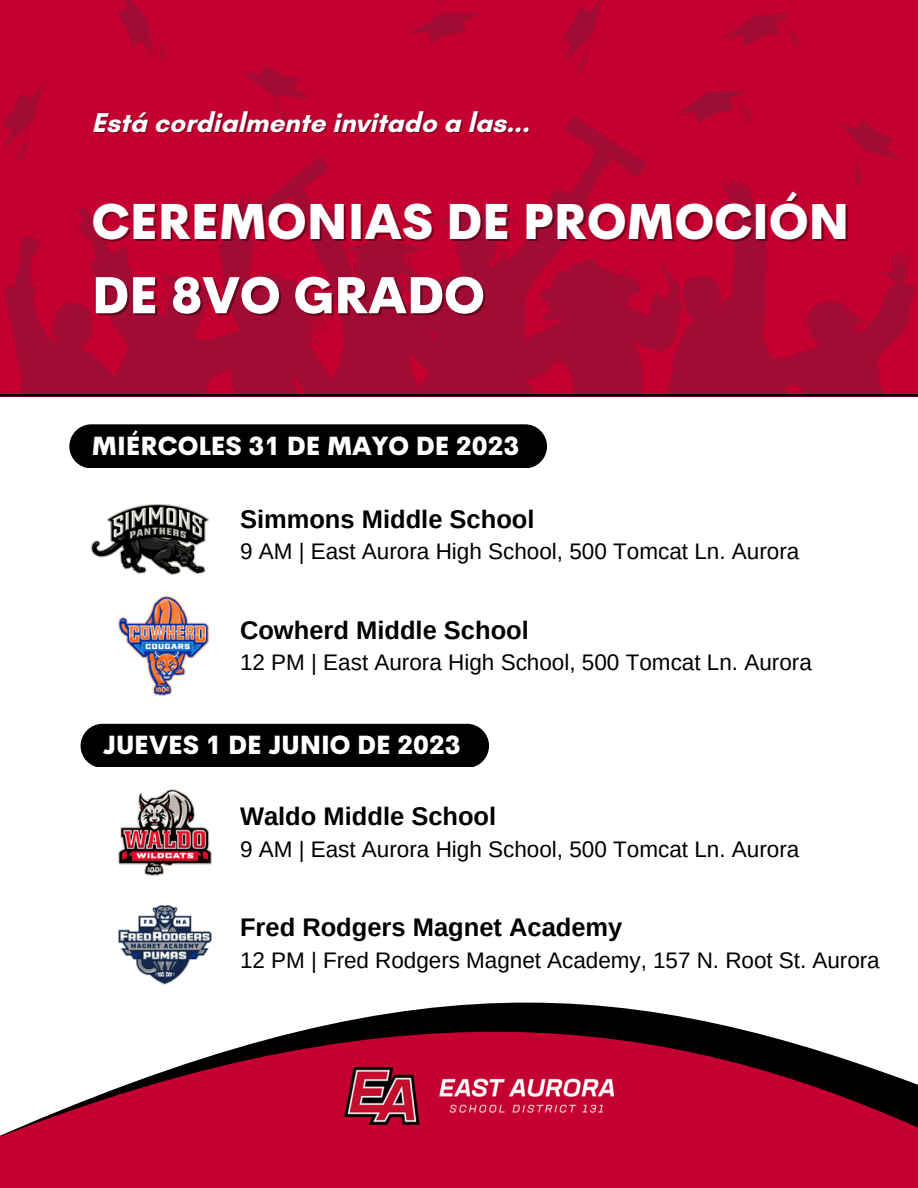
<style>
.page{position:relative;width:918px;height:1188px;background:#fff}
.page>*{position:absolute;margin:0;border:0;box-sizing:border-box;transform-origin:0 0}
.t1{font:800 50.25px "Cerebri Sans";color:#fff}
.t2{font:800 48.75px "Cerebri Sans";color:#fff}
.t3{font:700 27.75px "Glacial Indifference";color:#fff}
.t4{font:700 25.5px "Arimo";color:#000}
.t5{font:800 25.5px "Cerebri Sans";color:#fff}
.t6{font:22.5px "Arimo";color:#000}
.s1{color:rgb(0 0 0/.4)}
</style>
<div class="page">
<svg style="left:0;top:1002px;width:918px;height:186px;fill:#c3002f"></svg>
<img style="left:345px;top:1067px;width:269px;height:58px">
<img style="left:92px;top:504px;width:117px;height:70px">
<img style="left:119px;top:597px;width:90px;height:99px">
<img style="left:119px;top:790px;width:92px;height:85px">
<img style="left:119px;top:905px;width:92px;height:80px">
<div style="left:0;top:0;width:918px;height:396px;background:#c3002f"></div>
<svg style="left:5px;top:197px;width:253px;height:197px"></svg>
<svg style="left:258px;top:157px;width:74px;height:237px;fill:#a20c34"></svg>
<svg style="left:332px;top:210px;width:106px;height:184px;fill:#a20c34"></svg>
<svg style="left:2px;top:86px;width:40px;height:74px"></svg>
<svg style="left:244px;top:66px;width:65px;height:61px"></svg>
<svg style="left:117px;top:0;width:48px;height:60px"></svg>
<svg style="left:411px;top:0;width:67px;height:42px"></svg>
<svg style="left:725px;top:14px;width:74px;height:32px"></svg>
<svg style="left:562px;top:0;width:40px;height:73px"></svg>
<hr style="left:0;top:394px;width:918px;height:2px;background:#000">
<div style="left:69px;top:424px;width:478px;height:43px;background:#000;border-radius:22px"></div>
<div style="left:81px;top:724px;width:408px;height:43px;background:#000;border-radius:22px"></div>
<svg style="left:438px;top:90px;width:477px;height:305px"></svg>
<p class="t3" style="left:92px;top:105px;width:439px">Está cordialmente invitado a las...</p>
<h2 class="t2" style="left:92px;top:190px;width:759px">CEREMONIAS DE PROMOCIÓN</h2>
<h1 class="t1" style="left:94px;top:263px;width:392px"><span class="s1">DE</span> 8VO GRADO</h1>
<p class="t5" style="left:92px;top:429px;width:429px">MIÉRCOLES 31 DE MAYO DE 2023</p>
<p class="t4" style="left:240px;top:505px;width:296px">Simmons Middle School</p>
<p class="t6" style="left:240px;top:539px;width:561px">9 AM | East Aurora High School, 500 Tomcat Ln. Aurora</p>
<p class="t4" style="left:240px;top:616px;width:290px">Cowherd Middle School</p>
<p class="t6" style="left:240px;top:650px;width:573px">12 PM | East Aurora High School, 500 Tomcat Ln. Aurora</p>
<p class="t5" style="left:103px;top:729px;width:359px">JUEVES 1 DE JUNIO DE 2023</p>
<p class="t4" style="left:240px;top:802px;width:258px">Waldo Middle School</p>
<p class="t6" style="left:240px;top:836px;width:561px">9 AM | East Aurora High School, 500 Tomcat Ln. Aurora</p>
<p class="t4" style="left:240px;top:913px;width:384px">Fred Rodgers Magnet Academy</p>
<p class="t6" style="left:240px;top:948px;width:641px">12 PM | Fred Rodgers Magnet Academy, 157 N. Root St. Aurora</p>
</div>
